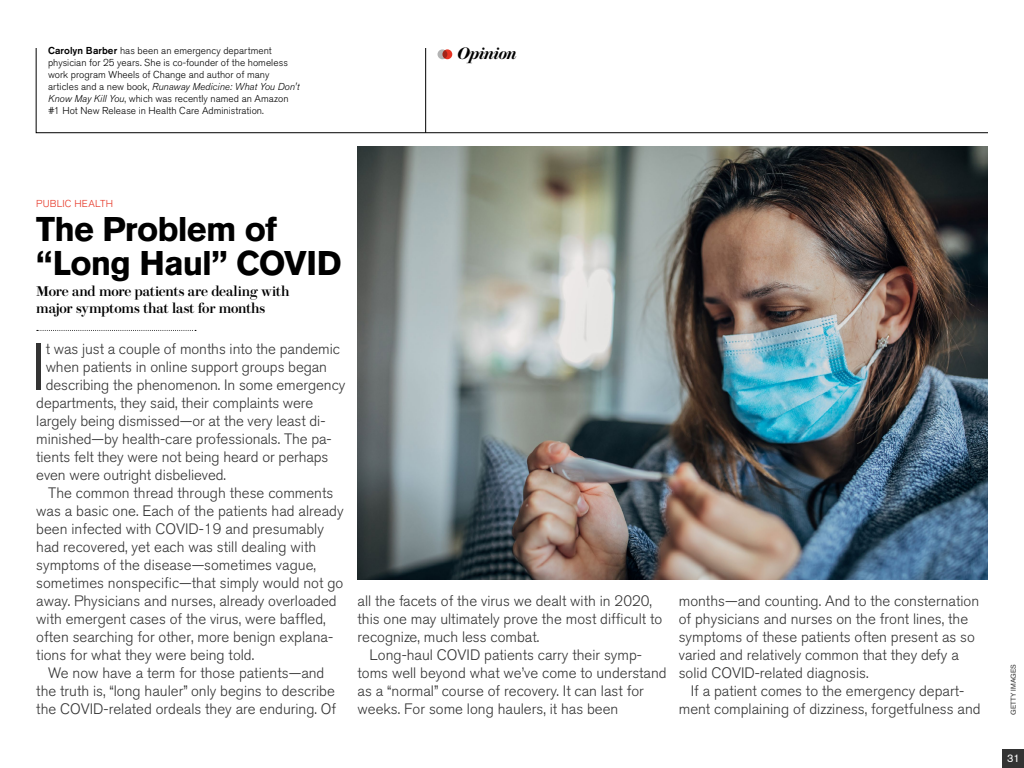
<style>
.page{position:relative;width:1024px;height:768px;background:#fff}
.page>*{position:absolute;margin:0;border:0;box-sizing:border-box;transform-origin:0 0}
.t1{font:300 66px "Akzidenz Grotesk BQ";color:#333}
.t2{font:700 34px/34px "Akzidenz Grotesk BE";letter-spacing:-.025em;color:#000}
.t3{font:italic 600 16.6px "Brunel Deck";letter-spacing:-.025em;color:#000}
.t4{font:300 15px/18px "Akzidenz Grotesk BQ";color:#333}
.t5{font:500 14px/17px "Brunel Deck";letter-spacing:-.015em;color:#000}
.t6{font:11px "Akzidenz Grotesk BE";color:#fff}
.t7{font:300 10px/12px "Akzidenz Grotesk BQ";letter-spacing:.005em;color:#000}
.t8{font:300 10px "Akzidenz Grotesk BQ";letter-spacing:.02em;color:#e63323}
.t9{font:7px "Akzidenz Grotesk BE";color:#333}
.s1{font-weight:500}
.s2{font-style:italic}
</style>
<div class="page">
<svg style="left:37px;top:330px;width:159px;height:1px"></svg>
<img style="left:358px;top:146px;width:630px;height:434px">
<div style="left:1003px;top:749px;width:21px;height:19px;background:#333"></div>
<svg style="left:36px;top:48px;width:952px;height:85px"></svg>
<hr style="left:425px;top:48px;width:1px;height:85px;background:#000">
<div style="left:438px;top:49px;width:9px;height:10px;background:#b3b3b3;border-radius:50%"></div>
<svg style="left:442px;top:49px;width:10px;height:10px"></svg>
<p class="t7" style="left:48px;top:45px;width:253px"><span class="s1">Carolyn Barber</span> has been an emergency department physician for 25 years. She is co-founder of the homeless work program Wheels of Change and author of many articles and a new book, <span class="s2">Runaway Medicine: What You Don't Know May Kill You</span>, which was recently named an Amazon #1 Hot New Release in Health Care Administration.</p>
<p class="t3" style="left:457px;top:44px;width:61px">Opinion</p>
<p class="t8" style="left:36px;top:198px;width:78px">PUBLIC HEALTH</p>
<h2 class="t2" style="left:36px;top:212px;width:307px">The Problem of “Long Haul” COVID</h2>
<p class="t5" style="left:36px;top:283px;width:255px">More and more patients are dealing with major symptoms that last for months</p>
<h1 class="t1" style="left:31px;top:330px;width:17px">I</h1>
<p class="t4" style="left:46px;top:340px;width:296px">t was just a couple of months into the pandemic</p>
<p class="t4" style="left:46px;top:358px;width:283px">when patients in online support groups began</p>
<p class="t4" style="left:46px;top:376px;width:301px">describing the phenomenon. In some emergency</p>
<p class="t4" style="left:36px;top:394px;width:279px">departments, they said, their complaints were</p>
<p class="t4" style="left:36px;top:412px;width:291px">largely being dismissed—or at the very least di-</p>
<p class="t4" style="left:36px;top:430px;width:297px">minished—by health-care professionals. The pa-</p>
<p class="t4" style="left:36px;top:448px;width:294px">tients felt they were not being heard or perhaps</p>
<p class="t4" style="left:36px;top:466px;width:191px">even were outright disbelieved.</p>
<p class="t4" style="left:48px;top:484px;width:287px">The common thread through these comments</p>
<p class="t4" style="left:36px;top:502px;width:309px">was a basic one. Each of the patients had already</p>
<p class="t4" style="left:36px;top:520px;width:289px">been infected with COVID-19 and presumably</p>
<p class="t4" style="left:36px;top:538px;width:281px">had recovered, yet each was still dealing with</p>
<p class="t4" style="left:36px;top:556px;width:281px">symptoms of the disease—sometimes vague,</p>
<p class="t4" style="left:36px;top:574px;width:309px">sometimes nonspecific—that simply would not go</p>
<p class="t4" style="left:36px;top:592px;width:302px">away. Physicians and nurses, already overloaded</p>
<p class="t4" style="left:36px;top:610px;width:291px">with emergent cases of the virus, were baffled,</p>
<p class="t4" style="left:36px;top:628px;width:298px">often searching for other, more benign explana-</p>
<p class="t4" style="left:36px;top:646px;width:219px">tions for what they were being told.</p>
<p class="t4" style="left:48px;top:664px;width:278px">We now have a term for those patients—and</p>
<p class="t4" style="left:36px;top:682px;width:300px">the truth is, “long hauler” only begins to describe</p>
<p class="t4" style="left:36px;top:700px;width:301px">the COVID-related ordeals they are enduring. Of</p>
<p class="t4" style="left:358px;top:592px;width:306px">all the facets of the virus we dealt with in 2020, this one may ultimately prove the most difficult to recognize, much less combat.</p>
<p class="t4" style="left:358px;top:646px;width:311px;text-indent:12px">Long-haul COVID patients carry their symp&shy;toms well beyond what we’ve come to understand as a “normal” course of recovery. It can last for weeks. For some long haulers, it has been</p>
<p class="t4" style="left:679px;top:592px;width:302px">months—and counting. And to the consternation of physicians and nurses on the front lines, the symptoms of these patients often present as so varied and relatively common that they defy a solid COVID-related diagnosis.</p>
<p class="t4" style="left:679px;top:682px;width:303px;text-align:center">If a patient comes to the emergency depart&shy;ment complaining of dizziness, forgetfulness and</p>
<p class="t9" style="left:1009px;top:715px;width:53px;rotate:-90deg">GETTY IMAGES</p>
<p class="t6" style="left:1007px;top:752px;width:14px">31</p>
</div>
